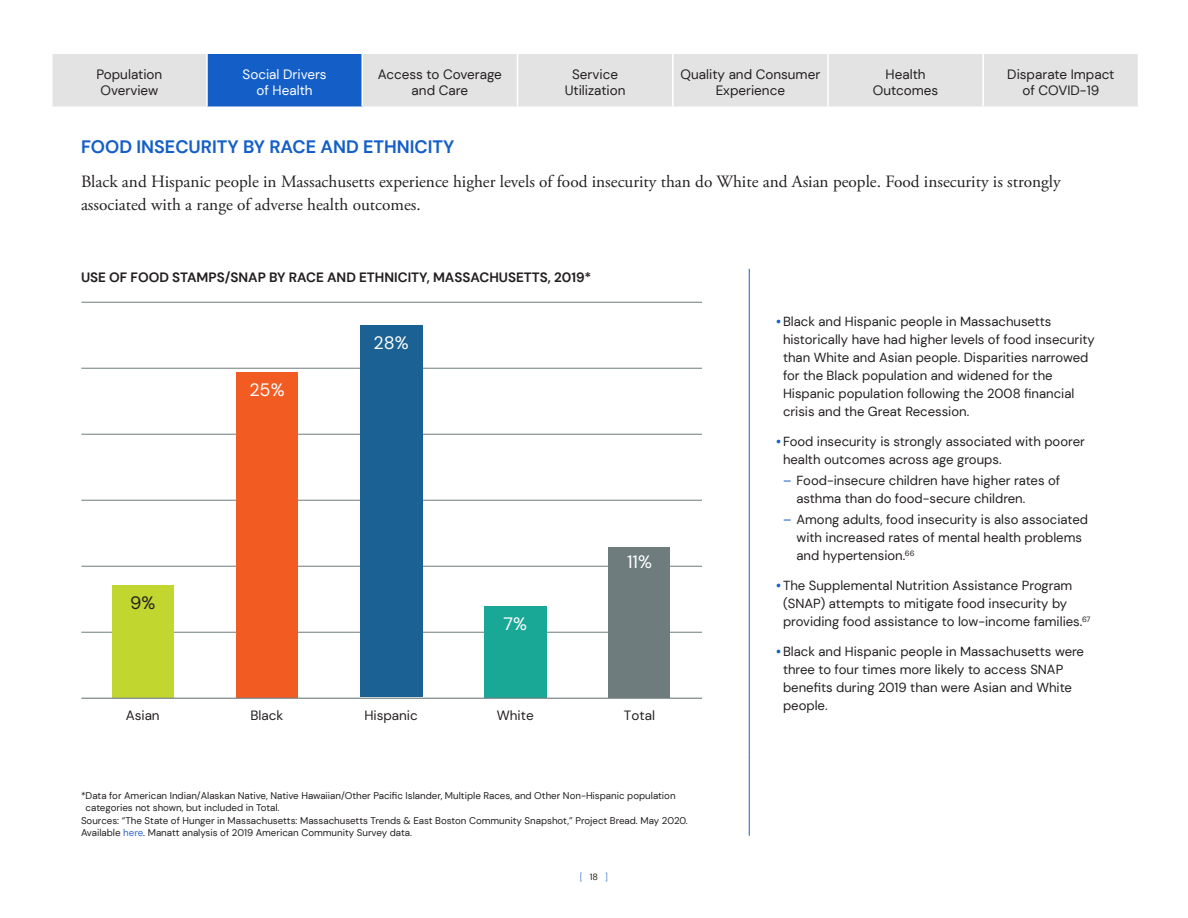
<style>
.page{position:relative;width:1188px;height:918px;background:#fff}
.page>*{position:absolute;margin:0;border:0;box-sizing:border-box;transform-origin:0 0}
.head_2_NEW-PAGE{font:700 18px "DM Sans";color:#145fc7}
.t1{font:18px "DM Sans";color:#fff}
.t2{font:18px "DM Sans";color:#231f20}
.body_text_before_chart-table{font:17.25px/23.2px "Adobe Garamond Pro";color:#231f20}
.t3{font:13.5px/16.2px "DM Sans";color:#231f20;text-align:center}
.figure_head{font:700 13.5px "DM Sans";color:#231f20}
.t4{font:13.5px/16.2px "DM Sans";color:#fff;text-align:center}
.t5{font:13.2px/18px "DM Sans";color:#231f20}
.figure_note{font:9.75px/11.7px "DM Sans";color:#231f20}
.t6{font:9px "DM Sans";color:#4d84c4}
.s1{color:#36c}
.s2{color:#231f20}
.s3{font-weight:700;color:#145fc7}
.s4{color:#145fc7}
</style>
<div class="page">
<div style="left:52px;top:54px;width:1086px;height:52px;background:#e3e3e4"></div>
<div style="left:207px;top:53px;width:155px;height:54px;background:#145fc7"></div>
<hr style="left:207px;top:52px;width:155px;height:2px;background:#fff">
<hr style="left:206px;top:54px;width:2px;height:52px;background:#fff">
<hr style="left:362px;top:54px;width:1px;height:52px;background:#fff">
<hr style="left:517px;top:54px;width:1px;height:52px;background:#fff">
<hr style="left:672px;top:54px;width:2px;height:52px;background:#fff">
<hr style="left:827px;top:54px;width:2px;height:52px;background:#fff">
<hr style="left:982px;top:54px;width:2px;height:52px;background:#fff">
<hr style="left:207px;top:106px;width:155px;height:2px;background:#fff">
<hr style="left:749px;top:269px;width:1px;height:486px;background:#145fc7">
<hr style="left:749px;top:755px;width:1px;height:81px;background:#145fc7">
<hr style="left:81px;top:632px;width:621px;height:1px;background:#6f7c7d">
<hr style="left:81px;top:566px;width:621px;height:1px;background:#6f7c7d">
<hr style="left:81px;top:500px;width:621px;height:1px;background:#6f7c7d">
<hr style="left:81px;top:434px;width:621px;height:1px;background:#6f7c7d">
<hr style="left:81px;top:368px;width:621px;height:1px;background:#6f7c7d">
<hr style="left:81px;top:302px;width:621px;height:1px;background:#6f7c7d">
<div style="left:112px;top:585px;width:62px;height:112px;background:#c1d72f"></div>
<div style="left:237px;top:372px;width:61px;height:325px;background:#f25b21"></div>
<div style="left:360px;top:325px;width:63px;height:372px;background:#1b6194"></div>
<div style="left:484px;top:606px;width:63px;height:91px;background:#19a796"></div>
<div style="left:609px;top:547px;width:61px;height:150px;background:#6f7c7d"></div>
<hr style="left:81px;top:698px;width:621px;height:1px;background:#6f7c7d">
<p class="t3" style="left:96px;top:66px;width:67px">Population<br>Overview</p>
<p class="t4" style="left:243px;top:66px;width:86px">Social Drivers of Health</p>
<p class="t3" style="left:378px;top:66px;width:126px">Access to Coverage and Care</p>
<p class="t3" style="left:565px;top:66px;width:62px">Service<br>Utilization</p>
<p class="t3" style="left:680px;top:66px;width:141px">Quality and Consumer<br>Experience</p>
<p class="t3" style="left:873px;top:66px;width:67px">Health<br>Outcomes</p>
<p class="t3" style="left:1007px;top:66px;width:109px">Disparate Impact of COVID-19</p>
<p class="head_2_NEW-PAGE" style="left:81px;top:135px;width:375px">FOOD INSECURITY BY RACE AND ETHNICITY</p>
<p class="body_text_before_chart-table" style="left:81px;top:170px;width:981px">Black and Hispanic people in Massachusetts experience higher levels of food insecurity than do White and Asian people. Food insecurity is strongly associated with a range of adverse health outcomes.</p>
<p class="figure_head" style="left:81px;top:269px;width:512px">USE OF FOOD STAMPS/SNAP BY RACE AND ETHNICITY, MASSACHUSETTS, 2019*</p>
<p class="t2" style="left:130px;top:592px;width:27px">9%</p>
<p class="t1" style="left:249px;top:379px;width:37px">25%</p>
<p class="t1" style="left:374px;top:332px;width:37px">28%</p>
<p class="t1" style="left:504px;top:613px;width:25px">7%</p>
<p class="t1" style="left:627px;top:551px;width:26px">11%</p>
<p class="t3" style="left:126px;top:707px;width:35px">Asian</p>
<p class="t3" style="left:250px;top:707px;width:34px">Black</p>
<p class="t3" style="left:364px;top:707px;width:55px">Hispanic</p>
<p class="t3" style="left:497px;top:707px;width:38px">White</p>
<p class="t3" style="left:624px;top:707px;width:33px">Total</p>
<p class="figure_note" style="left:86px;top:790px;width:591px;text-indent:-5px">*Data for American Indian/Alaskan Native, Native Hawaiian/Other Pacific Islander, Multiple Races, and Other Non-Hispanic population categories not shown, but included in Total.</p>
<p class="figure_note" style="left:81px;top:815px;width:608px">Sources: “The State of Hunger in Massachusetts: Massachusetts Trends &amp; East Boston Community Snapshot,” Project Bread. May 2020.<br>Available <span class="s1">here</span>. Manatt analysis of 2019 American Community Survey data.</p>
<p class="t6" style="left:580px;top:871px;width:30px">[ <span class="s2">18</span> ]</p>
<p class="t5" style="left:783px;top:313px;width:313px;text-indent:-7px"><span class="s3">•</span>Black and Hispanic people in Massachusetts historically have had higher levels of food insecurity than White and Asian people. Disparities narrowed for the Black population and widened for the Hispanic population following the 2008 financial crisis and the Great Recession.</p>
<p class="t5" style="left:783px;top:433px;width:303px;text-indent:-7px"><span class="s3">•</span> Food insecurity is strongly associated with poorer health outcomes across age groups.</p>
<p class="t5" style="left:796px;top:472px;width:265px;text-indent:-14px"><span class="s4">–</span> Food-insecure children have higher rates of asthma than do food-secure children.</p>
<p class="t5" style="left:796px;top:511px;width:293px;text-indent:-14px"><span class="s4">–</span> Among adults, food insecurity is also associated with increased rates of mental health problems and hypertension.<sup>66</sup></p>
<p class="t5" style="left:783px;top:577px;width:309px;text-indent:-7px"><span class="s3">•</span>The Supplemental Nutrition Assistance Program (SNAP) attempts to mitigate food insecurity by providing food assistance to low-income families.<sup>67</sup></p>
<p class="t5" style="left:783px;top:643px;width:303px;text-indent:-7px"><span class="s3">•</span>Black and Hispanic people in Massachusetts were three to four times more likely to access SNAP benefits during 2019 than were Asian and White people.</p>
</div>
